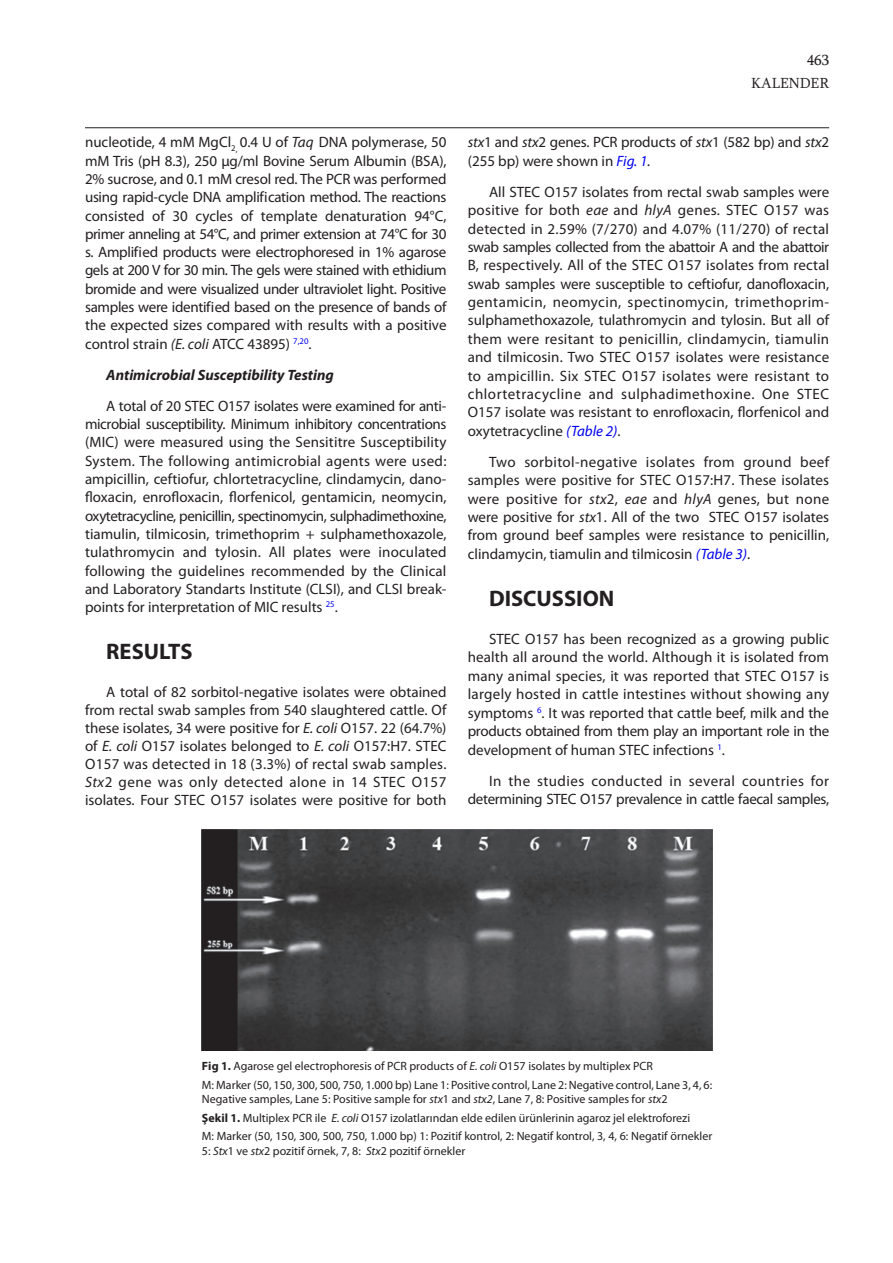
<style>
.page{position:relative;width:893px;height:1263px;background:#fff}
.page>*{position:absolute;margin:0;border:0;box-sizing:border-box;transform-origin:0 0}
.ANA_BASLIK{font:700 22.5px "Myriad Pro";color:#231f20}
.METIN{font:15px/18.5px "Myriad Pro";color:#231f20;text-align:justify}
.METIN-2{font:15px/18.5px "Myriad Pro";letter-spacing:-.02em;color:#231f20;text-align:right}
.METIN-3{font:italic 700 15px "Myriad Pro";color:#231f20}
.UST_BILGI_SAG{font:15px "Sylfaen";color:#231f20}
.sag_numara{font:15px "Sylfaen";color:#231f20}
.METIN-4{font:12px/14.4px "Myriad Pro";color:#231f20}
.s1{font-style:italic}
.s2{font-style:italic;color:#0000ef}
.s3{font-weight:700}
</style>
<div class="page">
<hr style="left:85px;top:127px;width:744px;height:1px;background:#231f20">
<img style="left:202px;top:829px;width:510px;height:221px">
<p class="METIN" style="left:85px;top:133px;width:363px">nucleotide, 4 mM MgCl<sub>2,</sub> 0.4 U of <span class="s1">Taq</span> DNA polymerase, 50 mM Tris (pH 8.3), 250 µg/ml Bovine Serum Albumin (BSA), 2% sucrose, and 0.1 mM cresol red. The PCR was performed using rapid-cycle DNA amplification method. The reactions consisted of 30 cycles of template denaturation 94°C, primer anneling at 54°C, and primer extension at 74°C for 30 s. Amplified products were electrophoresed in 1% agarose gels at 200 V for 30 min. The gels were stained with ethidium bromide and were visualized under ultraviolet light. Positive samples were identified based on the presence of bands of the expected sizes compared with results with a positive control strain <span class="s1">(E. coli</span> ATCC 43895) <sup>7,20</sup>.</p>
<p class="METIN-3" style="left:106px;top:365px;width:229px">Antimicrobial Susceptibility Testing</p>
<p class="METIN" style="left:85px;top:396px;width:363px;text-indent:21px">A total of 20 STEC O157 isolates were examined for anti&shy;microbial susceptibility. Minimum inhibitory concentrations (MIC) were measured using the Sensititre Susceptibility System. The following antimicrobial agents were used: ampicillin, ceftiofur, chlortetracycline, clindamycin, dano&shy;floxacin, enrofloxacin, florfenicol, gentamicin, neomycin, oxytetracycline, penicillin, spectinomycin, sulphadimethoxine, tiamulin, tilmicosin, trimethoprim + sulphamethoxazole, tulathromycin and tylosin. All plates were inoculated following the guidelines recommended by the Clinical and Laboratory Standarts Institute (CLSI), and CLSI break&shy;points for interpretation of MIC results <sup>25</sup>.</p>
<p class="ANA_BASLIK" style="left:106px;top:637px;width:88px">RESULTS</p>
<p class="METIN" style="left:85px;top:682px;width:363px;line-height:18px;text-indent:21px">A total of 82 sorbitol-negative isolates were obtained from rectal swab samples from 540 slaughtered cattle. Of these isolates, 34 were positive for <span class="s1">E. coli</span> O157. 22 (64.7%) of <span class="s1">E. coli</span> O157 isolates belonged to <span class="s1">E. coli</span> O157:H7. STEC O157 was detected in 18 (3.3%) of rectal swab samples.<br><span class="s1">Stx</span>2 gene was only detected alone in 14 STEC O157 isolates. Four STEC O157 isolates were positive for both</p>
<p class="sag_numara" style="left:807px;top:50px;width:24px">463</p>
<p class="UST_BILGI_SAG" style="left:751px;top:73px;width:79px">KALENDER</p>
<p class="METIN" style="left:468px;top:133px;width:363px"><span class="s1">stx</span>1 and <span class="s1">stx</span>2 genes. PCR products of <span class="s1">stx</span>1 (582 bp) and <span class="s1">stx</span>2 (255 bp) were shown in <span class="s2">Fig. 1</span><span class="s1">.</span></p>
<p class="METIN" style="left:468px;top:182px;width:363px;text-indent:21px">All STEC O157 isolates from rectal swab samples were positive for both <span class="s1">eae</span> and <span class="s1">hlyA</span> genes. STEC O157 was detected in 2.59% (7/270) and 4.07% (11/270) of rectal swab samples collected from the abattoir A and the abattoir B, respectively. All of the STEC O157 isolates from rectal swab samples were susceptible to ceftiofur, danofloxacin, gentamicin, neomycin, spectinomycin, trimethoprim&shy;sulphamethoxazole, tulathromycin and tylosin. But all of them were resitant to penicillin, clindamycin, tiamulin and tilmicosin. Two STEC O157 isolates were resistance to ampicillin. Six STEC O157 isolates were resistant to chlortetracycline and sulphadimethoxine. One STEC O157 isolate was resistant to enrofloxacin, florfenicol and oxytetracycline <span class="s2">(Table 2)</span>.</p>
<p class="METIN" style="left:468px;top:452px;width:363px;text-indent:21px">Two sorbitol-negative isolates from ground beef samples were positive for STEC O157:H7. These isolates were positive for <span class="s1">stx</span>2, <span class="s1">eae</span> and <span class="s1">hlyA</span> genes, but none were positive for <span class="s1">stx</span>1. All of the two STEC O157 isolates from ground beef samples were resistance to penicillin, clindamycin, tiamulin and tilmicosin <span class="s2">(Table 3)</span>.</p>
<p class="ANA_BASLIK" style="left:489px;top:583px;width:127px">DISCUSSION</p>
<p class="METIN" style="left:468px;top:629px;width:363px;text-indent:21px">STEC O157 has been recognized as a growing public health all around the world. Although it is isolated from many animal species, it was reported that STEC O157 is largely hosted in cattle intestines without showing any symptoms <sup>6</sup>. It was reported that cattle beef, milk and the products obtained from them play an important role in the development of human STEC infections <sup>1</sup>.</p>
<p class="METIN-2" style="left:468px;top:771px;width:363px">In the studies conducted in several countries for determining STEC O157 prevalence in cattle faecal samples,</p>
<p class="METIN-4" style="left:202px;top:1058px;width:452px"><span class="s3">Fig 1.</span> Agarose gel electrophoresis of PCR products of <span class="s1">E. coli</span> O157 isolates by multiplex PCR</p>
<p class="METIN-4" style="left:202px;top:1077px;width:512px">M: Marker (50, 150, 300, 500, 750, 1.000 bp) Lane 1: Positive control, Lane 2: Negative control, Lane 3, 4, 6:<br>Negative samples, Lane 5: Positive sample for <span class="s1">stx</span>1 and <span class="s1">stx2</span>, Lane 7, 8: Positive samples for <span class="s1">stx</span>2</p>
<p class="METIN-4" style="left:202px;top:1110px;width:490px"><span class="s3">Şekil 1.</span> Multiplex PCR ile <span class="s1">E. coli</span> O157 izolatlarından elde edilen ürünlerinin agaroz jel elektroforezi</p>
<p class="METIN-4" style="left:202px;top:1129px;width:512px">M: Marker (50, 150, 300, 500, 750, 1.000 bp) 1: Pozitif kontrol, 2: Negatif kontrol, 3, 4, 6: Negatif örnekler<br>5: <span class="s1">Stx</span>1 ve <span class="s1">stx</span>2 pozitif örnek, 7, 8: <span class="s1">Stx</span>2 pozitif örnekler</p>
</div>
